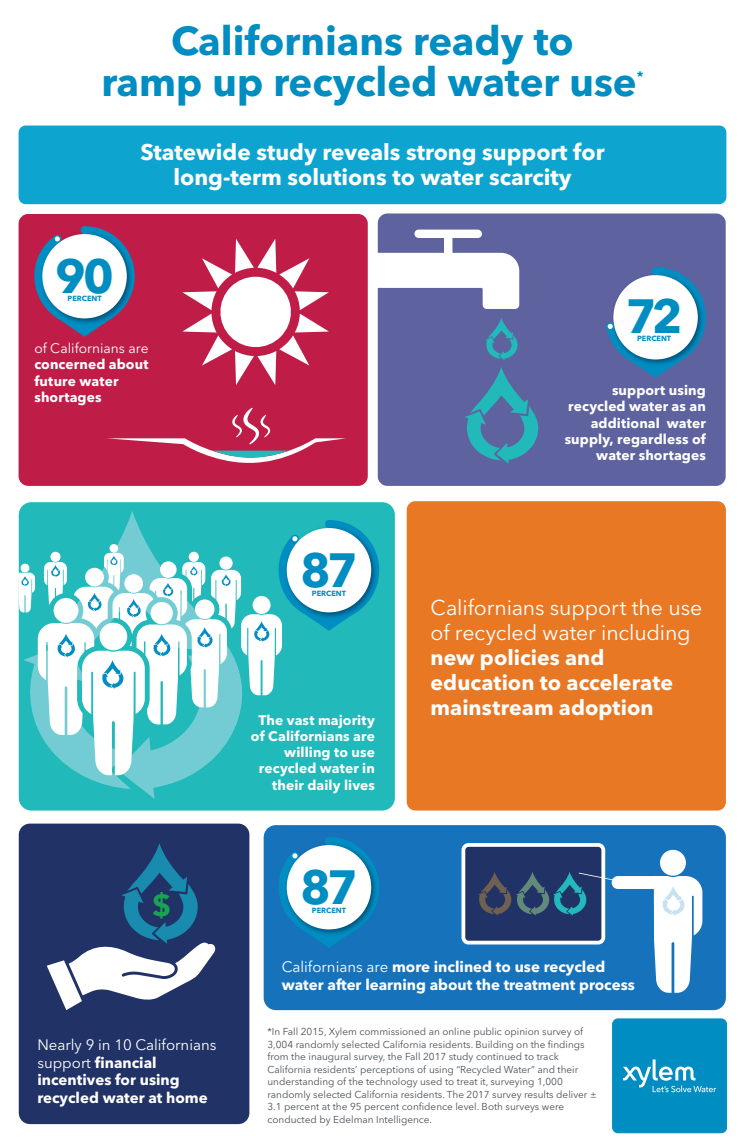
<style>
.page{position:relative;width:745px;height:1148px;background:#fff}
.page>*{position:absolute;margin:0;border:0;box-sizing:border-box;transform-origin:0 0}
.t1{font:700 47.62px "Avenir Next LT Pro";letter-spacing:-.08em;color:#008dc1}
.t2{font:700 40px/40px "Avenir Next LT Pro";color:#008dc1;text-align:center}
.t3{font:700 30.5px "Avenir Next LT Pro";color:#19a352}
.t4{font:700 22.5px/25px "Avenir Next LT Pro";color:#fff;text-align:center}
.t5{font:700 21.25px/25px "Avenir Next LT Pro";color:#fff}
.t6{font:21.25px/25px "Avenir Next LT Pro";letter-spacing:-.005em;color:#fff}
.t7{font:700 15px/17.5px "Avenir Next LT Pro";color:#fff}
.t8{font:700 13.75px/16.2px "Avenir Next LT Pro";letter-spacing:.01em;color:#fff;text-align:right}
.t9{font:13.75px "Avenir Next LT Pro";color:#fff}
.t10{font:700 13.75px "Avenir Next LT Pro";color:#008dc1}
.t11{font:10px/12.5px "Avenir Next LT Pro";color:#4b5156}
.t12{font:700 7.38px "Avenir Next LT Pro";color:#008dc1}
.s1{font-weight:400}
</style>
<div class="page">
<div style="left:19px;top:502px;width:375px;height:308px;background:#21b9b9;border-radius:13px"></div>
<div style="left:19px;top:125px;width:707px;height:79px;background:#0da5cf;border-radius:7px"></div>
<div style="left:19px;top:823px;width:230px;height:301px;background:#213266;border-radius:11px"></div>
<div style="left:377px;top:213px;width:348px;height:273px;background:#5e639f;border-radius:10px"></div>
<div style="left:19px;top:214px;width:348px;height:272px;background:#bf1d48;border-radius:10px"></div>
<div style="left:406px;top:501px;width:319px;height:309px;background:#e87824;border-radius:9px"></div>
<div style="left:263px;top:825px;width:462px;height:185px;background:#1673bb;border-radius:12px"></div>
<svg style="left:34px;top:226px;width:101px;height:111px"></svg>
<svg style="left:485px;top:318px;width:33px;height:42px"></svg>
<svg style="left:465px;top:367px;width:74px;height:97px"></svg>
<svg style="left:606px;top:267px;width:99px;height:111px"></svg>
<svg style="left:279px;top:837px;width:100px;height:111px"></svg>
<svg style="left:47px;top:843px;width:169px;height:167px"></svg>
<div style="left:463px;top:845px;width:140px;height:97px;background:#213266;border-radius:5px"></div>
<div style="left:461px;top:843px;width:143px;height:101px;border:4px solid #fff;border-radius:5px"></div>
<div style="left:612px;top:1019px;width:114px;height:114px;background:#008dc1;border-radius:5px"></div>
<div style="left:611px;top:1018px;width:115px;height:115px;border:1px solid #008dc1;border-radius:5px"></div>
<svg style="left:623px;top:1059px;width:92px;height:33px"></svg>
<svg style="left:377px;top:230px;width:142px;height:79px"></svg>
<svg style="left:18px;top:511px;width:361px;height:288px"></svg>
<svg style="left:182px;top:239px;width:147px;height:146px"></svg>
<svg style="left:107px;top:408px;width:239px;height:55px"></svg>
<div style="left:659px;top:850px;width:26px;height:26px;background:#fff;border-radius:50%"></div>
<div style="left:611px;top:876px;width:58px;height:13px;background:#fff;border-radius:6px"></div>
<svg style="left:478px;top:872px;width:142px;height:44px"></svg>
<svg style="left:653px;top:876px;width:49px;height:117px"></svg>
<h2 class="t2" style="left:101px;top:21px;width:536px">Californians ready to<br>ramp up recycled water use</h2>
<h3 class="t10" style="left:636px;top:67px;width:8px">*</h3>
<h3 class="t4" style="left:140px;top:139px;width:465px">Statewide study reveals strong support for long-term solutions to water scarcity</h3>
<h1 class="t1" style="left:55px;top:247px;width:60px">90</h1>
<p class="t12" style="left:68px;top:294px;width:36px">PERCENT</p>
<h3 class="t9" style="left:34px;top:340px;width:116px">of Californians are</h3>
<h3 class="t8" style="left:34px;top:356px;width:115px;text-align:left">concerned about future water shortages</h3>
<h1 class="t1" style="left:625px;top:287px;width:58px">72</h1>
<p class="t12" style="left:636px;top:334px;width:36px">PERCENT</p>
<h3 class="t8" style="left:564px;top:382px;width:143px">support using recycled water as an additional water supply, regardless of water shortages</h3>
<h3 class="t3" style="left:152px;top:886px;width:21px">$</h3>
<h3 class="t7" style="left:37px;top:1036px;width:180px"><span class="s1">Nearly 9 in 10 Californians support</span> financial incentives for using recycled water at home</h3>
<h1 class="t1" style="left:300px;top:541px;width:59px">87</h1>
<p class="t12" style="left:312px;top:589px;width:36px">PERCENT</p>
<h3 class="t8" style="left:251px;top:711px;width:125px">The vast majority of Californians are willing to use recycled water in their daily lives</h3>
<h1 class="t1" style="left:300px;top:858px;width:59px">87</h1>
<p class="t12" style="left:312px;top:906px;width:36px">PERCENT</p>
<h3 class="t6" style="left:430px;top:595px;width:273px">Californians support the use of recycled water including</h3>
<h3 class="t5" style="left:430px;top:645px;width:244px">new policies and education to accelerate mainstream adoption</h3>
<h3 class="t7" style="left:281px;top:958px;width:354px"><span class="s1">Californians are</span> more inclined to use recycled water after learning about the treatment process</h3>
<p class="t11" style="left:267px;top:1025px;width:330px">*In Fall 2015, Xylem commissioned an online public opinion survey of 3,004 randomly selected California residents. Building on the findings from the inaugural survey, the Fall 2017 study continued to track California residents’ perceptions of using “Recycled Water” and their understanding of the technology used to treat it, surveying 1,000 randomly selected California residents. The 2017 survey results deliver ± 3.1 percent at the 95 percent confidence level. Both surveys were conducted by Edelman Intelligence.</p>
</div>
